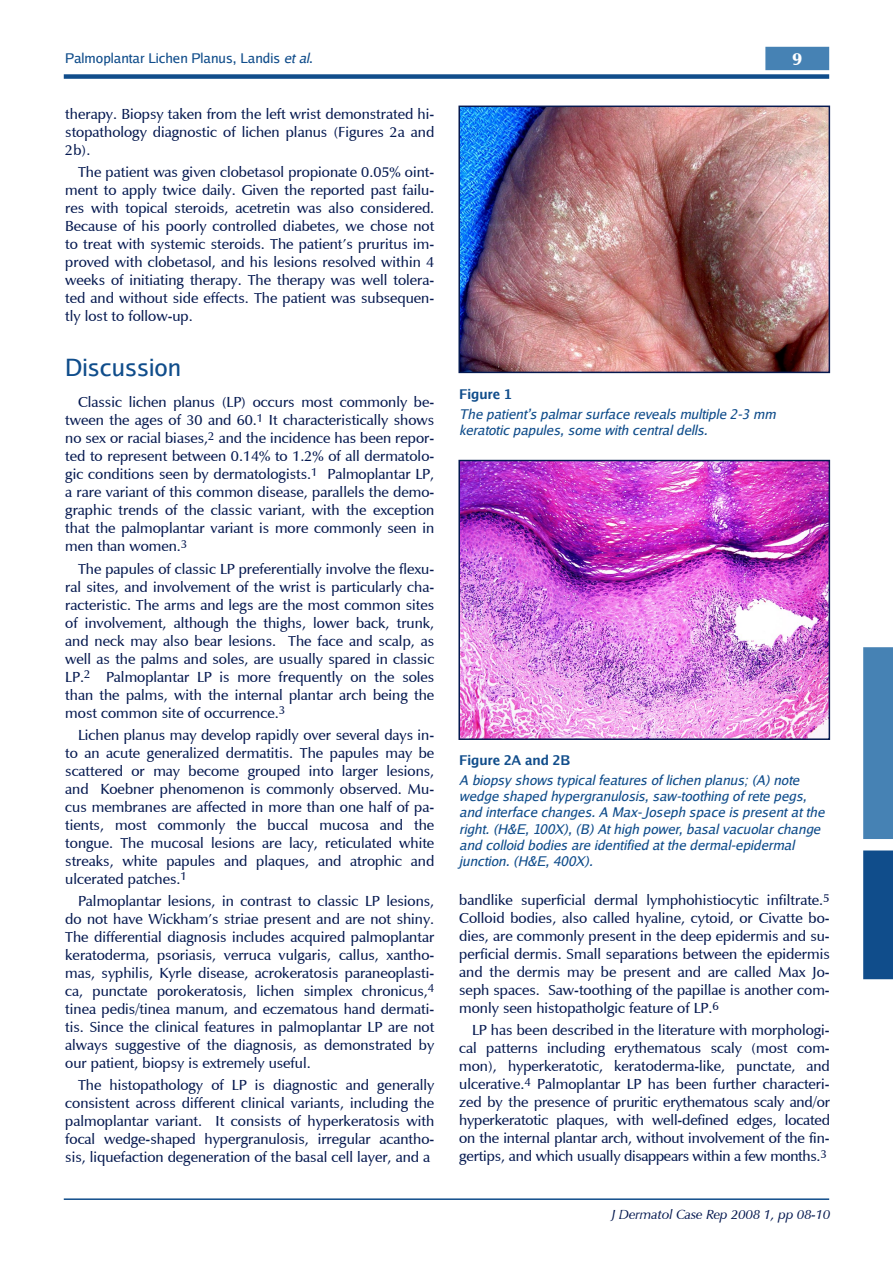
<style>
.page{position:relative;width:893px;height:1263px;background:#fff}
.page>*{position:absolute;margin:0;border:0;box-sizing:border-box;transform-origin:0 0}
.t1{font:24px "Luxi Sans";color:#104d8b}
.t2{font:700 18px "Mg Open Cosmetica";color:#fff}
.t3{font:15px/18px "Mg Open Cosmetica";letter-spacing:-.005em;color:#051950}
.t4{font:15px/18px "Mg Open Cosmetica";letter-spacing:-.075em;color:#051950}
.t5{font:15px/18px "Mg Open Cosmetica";letter-spacing:-.05em;color:#051950}
.t6{font:italic 13.5px/16.2px "Luxi Sans";color:#104d8b}
.t7{font:13.5px "Luxi Sans";color:#104d8b}
.t8{font:italic 13.5px "Mg Open Cosmetica";color:#051950}
.t9{font:700 13.5px "Luxi Sans";color:#104d8b}
.s1{font-style:italic}
</style>
<div class="page">
<div style="left:64px;top:74px;width:765px;height:5px;background:#104d8b"></div>
<hr style="left:64px;top:1198px;width:765px;height:2px;background:#104d8b">
<div style="left:863px;top:850px;width:30px;height:129px;background:#104d8b"></div>
<div style="left:863px;top:647px;width:30px;height:192px;background:#4682b4"></div>
<div style="left:765px;top:47px;width:64px;height:23px;background:#4682b4"></div>
<img style="left:461px;top:109px;width:366px;height:261px">
<div style="left:458px;top:106px;width:372px;height:267px;border:2px solid #051950"></div>
<img style="left:461px;top:463px;width:366px;height:274px">
<div style="left:458px;top:460px;width:372px;height:280px;border:2px solid #051950"></div>
<p class="t7" style="left:65px;top:50px;width:254px">Palm oplantarLich e n Planus , Landis <span class="s1">e tal</span>.</p>
<p class="t5" style="left:65px;top:105px;width:370px;text-align:justify">th e rapy. Biops y tak e n from th e le ftw ristde m onstrate d h i&shy;stopath ology diagnostic of lich e n planus (Figure s 2a and 2b).</p>
<p class="t3" style="left:65px;top:163px;width:374px;text-indent:13px">Th e patie ntw as give n clobe tasolpropionate 0.05% oint&shy;m e nt to apply tw ice daily. Give n th e re porte d past failu&shy;re s w ith topicalste roids, ace tre tin w as also conside re d.<br>Be cause of h is poorly controlle d diabe te s, w e ch ose not to tre atw ith s yste m ic ste roids. Th e patie nt’s pruritus im - prove d w ith clobe tasol, and h is le sions re solve d w ith in 4 w e e k s of initiating th e rapy. Th e th e rapy w as w e lltole ra&shy;te d and w ith outside e ffe cts. Th e patie ntw as subse q ue n&shy;tly lostto follow -up.</p>
<h1 class="t1" style="left:65px;top:353px;width:118px">Dis cus s ion</h1>
<p class="t5" style="left:65px;top:393px;width:371px;text-indent:13px">Classic lich e n planus (LP) occurs m ost com m only be - tw e e n th e age s of 30 and 60.<sup>1</sup> Itch aracte ristically sh ow s no se x or racialbiase s,<sup>2</sup> and th e incide nce h as be e n re por&shy;te d to re pre se ntbe tw e e n 0.14% to 1.2% ofallde rm atolo&shy;gic conditions se e n by de rm atologists.<sup>1</sup> Palm oplantar LP, a rare variantofth is com m on dise ase , paralle ls th e de m o&shy;graph ic tre nds of th e classic variant, w ith th e e xce ption th at th e palm oplantar variant is m ore com m only se e n in menthanwomen.<sup>3</sup></p>
<p class="t4" style="left:65px;top:560px;width:372px;text-indent:13px">Th e papule s ofclassic LPpre fe re ntially involve th e fle xu&shy;ralsite s, and involve m e ntof th e w ristis particularly ch a&shy;racte ristic. Th e arm s and le gs are th e m ostcom m on site s of involve m e nt, alth ough th e th igh s, low e r back , trunk , and ne ck m ay also be ar le sions. Th e face and scalp, as w e llas th e palm s and sole s, are us ually spare d in classic LP.<sup>2</sup> Palm oplantar LP is m ore fre q ue ntly on th e sole s th an th e palm s, w ith th e inte rnalplantar arch be ing th e m ostcom m on site ofoccurre nce .<sup>3</sup></p>
<p class="t4" style="left:65px;top:726px;width:371px;text-indent:13px">Lich e n planus m ay de ve lop rapidly ove r se ve raldays in&shy;to an acute ge ne ralize d de rm atitis. Th e papule s m ay be scatte re d or m ay be com e groupe d into large r le sions, and Koe bne r ph e nom e non is com m only obse rve d. Mu&shy;cus m e m brane s are affe cte d in m ore th an one h alfofpa&shy;tie nts, m ost com m only th e buccalm ucosa and th e tongue . Th e m ucosalle sions are lacy, re ticulate d w h ite stre ak s, w h ite papule s and plaq ue s, and atroph ic and ulce rate d patch e s.<sup>1</sup></p>
<p class="t3" style="left:65px;top:892px;width:374px;text-indent:13px">Palm oplantar le sions, in contrast to classic LP le sions, do noth ave W ick h am ’s striae pre se ntand are notsh iny.<br>Th e diffe re ntialdiagnosis include s acq uire d palm oplantar k e ratode rm a, psoriasis, ve rruca vulgaris, callus, xanth o&shy;m as, s yph ilis, K yrle dise ase , acrok e ratosis parane oplasti&shy;ca, punctate porok e ratosis, lich e n sim ple x ch ronicus,<sup>4 </sup>tine a pe dis/tine a m anum , and e cze m atous h and de rm ati&shy;tis. Since th e clinicalfe ature s in palm oplantar LPare not alw ays s ugge stive of th e diagnosis, as de m onstrate d by our patie nt, biopsy is e xtre m e ly use ful.</p>
<p class="t5" style="left:65px;top:1076px;width:372px;text-indent:13px">Th e h istopath ology of LP is diagnostic and ge ne rally consiste nt across diffe re nt clinicalvariants, including th e palm oplantar variant. It consists of h ype rk e ratosis w ith focalw e dge -sh ape d h ype rgranulosis, irre gular acanth o&shy;sis, liq ue faction de ge ne ration ofth e basalce lllaye r, and a</p>
<p class="t2" style="left:792px;top:48px;width:7px">9</p>
<p class="t9" style="left:459px;top:385px;width:54px">Figure 1</p>
<p class="t6" style="left:459px;top:406px;width:314px">Th e patie nt’s palm ars urface re ve als m ultiple 2-3 m m k e ratotic papule s , s om e w ith ce ntralde lls .</p>
<p class="t9" style="left:459px;top:751px;width:112px">Figure 2A and 2B</p>
<p class="t6" style="left:459px;top:772px;width:363px">A biops y s h ow s typicalfe ature s oflich e n planus ;(A) note<br>w e dge s h ape d h ype rgranulos is , s aw -tooth ing ofre te pe gs , and inte rface ch ange s . A Max-Jos e ph s pace is pre s e ntatth e righ t. (H&amp;E, 100X), (B) Ath igh pow e r, bas alvacuolarch ange and colloid bodie s are ide ntifie d atth e de rm al-e pide rm al junction. (H&amp;E, 400X).</p>
<p class="t3" style="left:459px;top:891px;width:372px">bandlik e s upe rficialde rm allym ph oh istiocytic infiltrate .<sup>5<br></sup>Colloid bodie s, also calle d h yaline , cytoid, or Civatte bo&shy;die s, are com m only pre se ntin th e de e p e pide rm is and su&shy;pe rficialde rm is. Sm allse parations be tw e e n th e e pide rm is and th e de rm is m ay be pre se nt and are calle d Max Jo&shy;se ph space s. Saw -tooth ing ofth e papillae is anoth e r com - m only se e n h istopath olgic fe ature ofLP.<sup>6</sup></p>
<p class="t4" style="left:459px;top:1021px;width:373px;text-indent:13px">LPh as be e n de scribe d in th e lite rature w ith m orph ologi&shy;calpatte rns including e ryth e m atous scaly (m ost com - m on), h ype rk e ratotic, k e ratode rm a-lik e , punctate , and ulce rative .<sup>4</sup> Palm oplantar LP h as be e n furth e r ch aracte ri&shy;ze d by th e pre se nce of pruritic e ryth e m atous scaly and/or h ype rk e ratotic plaq ue s, w ith w e ll-de fine d e dge s, locate d on th e inte rnalplantar arch , w ith outinvolve m e ntofth e fin&shy;ge rtips, and w h ich usually disappe ars w ith in a fe w m onth s.<sup>3</sup></p>
<p class="t8" style="left:612px;top:1207px;width:220px">JD e rm atolCase Re p 2008 1, pp 08-10</p>
</div>
